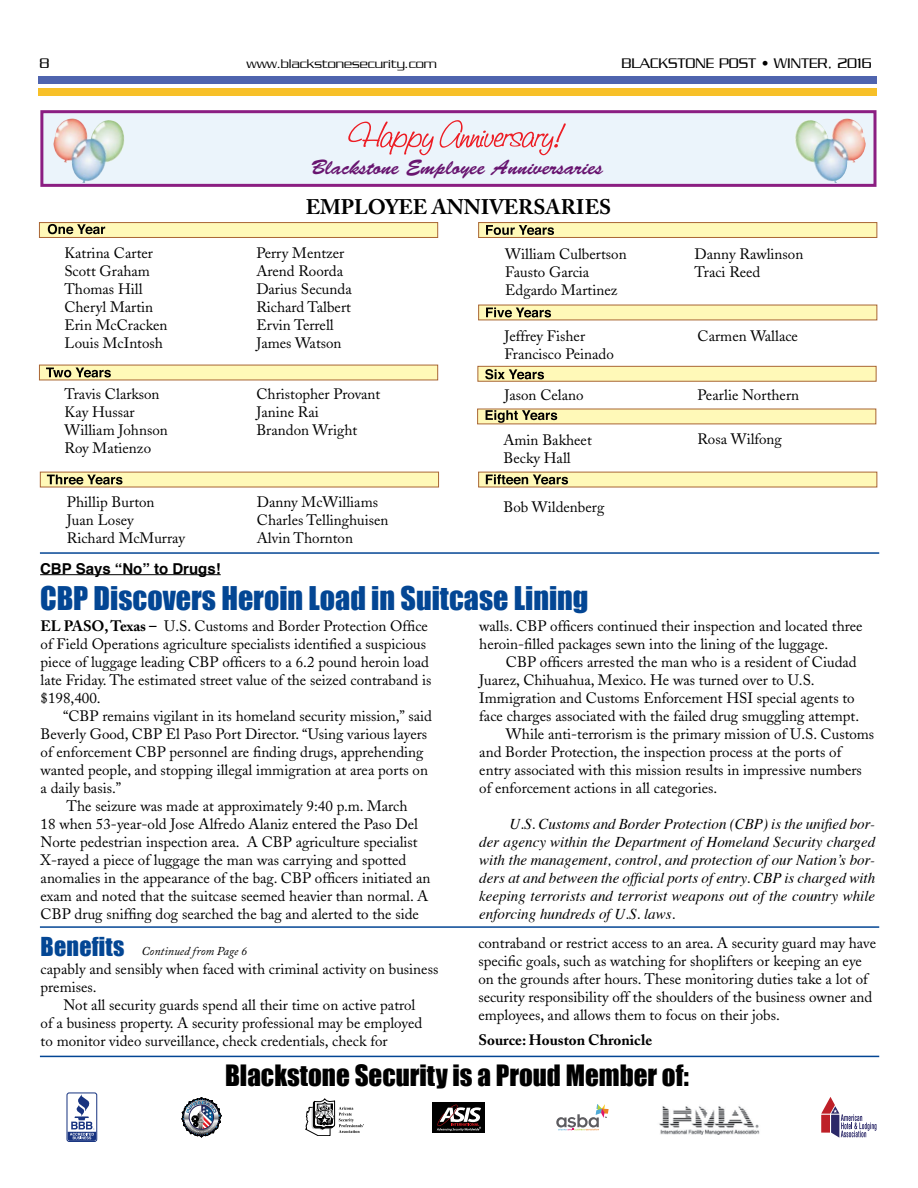
<style>
.page{position:relative;width:918px;height:1188px;background:#fff}
.page>*{position:absolute;margin:0;border:0;box-sizing:border-box;transform-origin:0 0}
.t1{font:30px "Impact";color:#034694}
.t2{font:27px "Impact";color:#000}
.t3{font:21px "Brush Script Std";color:#681570}
.t4{font:700 21px "Adobe Caslon";color:#000}
.t5{font:15px/18px "Adobe Caslon";color:#000}
.t6{font:italic 15px/18px "Times";color:#000;text-align:justify}
.t7{font:300 15px "Serpentine";color:#000}
.t8{font:700 15px "Adobe Caslon";color:#000}
.t9{font:700 15px "Helvetica";color:#000}
.t10{font:300 13.5px "Serpentine";color:#000}
.t11{font:italic 12px "Adobe Caslon Pro";color:#000}
.s1{font-weight:700}
.s2{font-family:"Impact";font-style:normal;font-size:24px;color:#034694}
</style>
<div class="page">
<div style="left:39px;top:222px;width:399px;height:16px;background:#fff9b8;border:1px solid #a96634"></div>
<div style="left:38px;top:76px;width:839px;height:8px;background:#4f64ae"></div>
<div style="left:38px;top:88px;width:839px;height:8px;background:#f7c028"></div>
<hr style="left:40px;top:1056px;width:839px;height:1px;background:#034694">
<hr style="left:40px;top:926px;width:839px;height:2px;background:#034694">
<hr style="left:40px;top:552px;width:839px;height:2px;background:#034694">
<svg style="left:821px;top:1097px;width:56px;height:41px"></svg>
<div style="left:67px;top:1093px;width:30px;height:49px;border:1px solid #173380;border-radius:2px"></div>
<svg style="left:68px;top:1095px;width:28px;height:46px"></svg>
<svg style="left:305px;top:1099px;width:59px;height:37px"></svg>
<svg style="left:556px;top:1104px;width:53px;height:26px"></svg>
<div style="left:432px;top:1102px;width:53px;height:31px;background:#000"></div>
<svg style="left:436px;top:1105px;width:45px;height:26px"></svg>
<svg style="left:181px;top:1097px;width:41px;height:40px"></svg>
<svg style="left:48px;top:224px;width:57px;height:10px"></svg>
<img style="left:659px;top:1106px;width:101px;height:28px">
<div style="left:40px;top:110px;width:837px;height:77px;background:#ebf4fb;border:3px solid #8b1e82"></div>
<img style="left:53px;top:119px;width:71px;height:65px">
<svg style="left:348px;top:120px;width:218px;height:35px"></svg>
<div style="left:40px;top:472px;width:399px;height:15px;background:#fff9b8;border:1px solid #a96634"></div>
<svg style="left:47px;top:475px;width:75px;height:10px"></svg>
<div style="left:478px;top:222px;width:399px;height:16px;background:#fff9b8;border:1px solid #a96634"></div>
<svg style="left:486px;top:225px;width:68px;height:10px"></svg>
<div style="left:39px;top:365px;width:399px;height:15px;background:#fff9b8"></div>
<svg style="left:46px;top:368px;width:65px;height:9px"></svg>
<div style="left:478px;top:305px;width:399px;height:15px;background:#fff9b8"></div>
<svg style="left:486px;top:307px;width:65px;height:10px"></svg>
<div style="left:478px;top:366px;width:399px;height:16px;background:#fff9b8;border:1px solid #a96634"></div>
<svg style="left:485px;top:369px;width:59px;height:10px"></svg>
<div style="left:477px;top:409px;width:399px;height:15px;background:#fff9b8;border:1px solid #a96634"></div>
<svg style="left:486px;top:410px;width:71px;height:13px"></svg>
<img style="left:795px;top:119px;width:71px;height:65px">
<div style="left:478px;top:472px;width:399px;height:15px;background:#fff9b8;border:1px solid #a96634"></div>
<svg style="left:486px;top:474px;width:82px;height:10px"></svg>
<hr style="left:40px;top:574px;width:181px;height:1px;background:#000">
<p class="t7" style="left:40px;top:55px;width:12px">8</p>
<p class="t10" style="left:246px;top:56px;width:192px">www.blackstonesecurity.com</p>
<p class="t7" style="left:621px;top:55px;width:252px">BLACKSTONE POST • WINTER, 2016</p>
<p class="t5" style="left:64px;top:244px;width:105px">Katrina Carter<br>Scott Graham<br>Thomas Hill<br>Cheryl Martin<br>Erin McCracken<br>Louis McIntosh</p>
<p class="t5" style="left:65px;top:386px;width:105px">Travis Clarkson<br>Kay Hussar<br>William Johnson<br>Roy Matienzo</p>
<p class="t5" style="left:67px;top:494px;width:120px">Phillip Burton<br>Juan Losey<br>Richard McMurray</p>
<p class="t9" style="left:40px;top:556px;width:182px">CBP Says “No” to Drugs!</p>
<h3 class="t3" style="left:311px;top:156px;width:294px">Blackstone Employee Anniversaries</h3>
<h3 class="t4" style="left:306px;top:194px;width:307px">EMPLOYEE ANNIVERSARIES</h3>
<p class="t5" style="left:256px;top:244px;width:97px">Perry Mentzer<br>Arend Roorda<br>Darius Secunda<br>Richard Talbert<br>Ervin Terrell<br>James Watson</p>
<p class="t5" style="left:256px;top:386px;width:125px">Christopher Provant<br>Janine Rai<br>Brandon Wright</p>
<p class="t5" style="left:257px;top:494px;width:133px">Danny McWilliams<br>Charles Tellinghuisen<br>Alvin Thornton</p>
<p class="t5" style="left:505px;top:245px;width:123px">William Culbertson<br>Fausto Garcia<br>Edgardo Martinez</p>
<p class="t5" style="left:695px;top:245px;width:110px">Danny Rawlinson<br>Traci Reed</p>
<p class="t5" style="left:504px;top:327px;width:111px">Jeffrey Fisher<br>Francisco Peinado</p>
<p class="t5" style="left:504px;top:386px;width:81px">Jason Celano</p>
<p class="t5" style="left:503px;top:431px;width:90px">Amin Bakheet<br>Becky Hall</p>
<p class="t5" style="left:503px;top:498px;width:102px">Bob Wildenberg</p>
<p class="t5" style="left:698px;top:327px;width:102px">Carmen Wallace</p>
<p class="t5" style="left:698px;top:386px;width:103px">Pearlie Northern</p>
<p class="t5" style="left:698px;top:430px;width:86px">Rosa Wilfong</p>
<h1 class="t1" style="left:40px;top:575px;width:550px">CBP Discovers Heroin Load in Suitcase Lining</h1>
<p class="t5" style="left:41px;top:617px;width:392px"><span class="s1">EL PASO, Texas –</span> U.S. Customs and Border Protection Office of Field Operations agriculture specialists identified a suspicious piece of luggage leading CBP officers to a 6.2 pound heroin load late Friday. The estimated street value of the seized contraband is $198,400.</p>
<p class="t5" style="left:63px;top:707px;width:370px">“CBP remains vigilant in its homeland security mission,” said</p>
<p class="t5" style="left:41px;top:725px;width:388px">Beverly Good, CBP El Paso Port Director. “Using various layers</p>
<p class="t5" style="left:41px;top:743px;width:384px">of enforcement CBP personnel are finding drugs, apprehending</p>
<p class="t5" style="left:41px;top:761px;width:389px">wanted people, and stopping illegal immigration at area ports on</p>
<p class="t5" style="left:41px;top:779px;width:82px">a daily basis.”</p>
<p class="t5" style="left:67px;top:797px;width:342px">The seizure was made at approximately 9:40 p.m. March</p>
<p class="t5" style="left:41px;top:815px;width:379px">18 when 53-year-old Jose Alfredo Alaniz entered the Paso Del</p>
<p class="t5" style="left:41px;top:833px;width:379px">Norte pedestrian inspection area. A CBP agriculture specialist</p>
<p class="t5" style="left:41px;top:851px;width:367px">X-rayed a piece of luggage the man was carrying and spotted</p>
<p class="t5" style="left:41px;top:869px;width:391px">anomalies in the appearance of the bag. CBP officers initiated an</p>
<p class="t5" style="left:41px;top:887px;width:389px">exam and noted that the suitcase seemed heavier than normal. A</p>
<p class="t5" style="left:41px;top:905px;width:380px">CBP drug sniffing dog searched the bag and alerted to the side</p>
<p class="t11" style="left:41px;top:944px;width:208px"><span class="s2">Benefits</span> Continued from Page 6</p>
<p class="t5" style="left:41px;top:960px;width:399px">capably and sensibly when faced with criminal activity on business</p>
<p class="t5" style="left:41px;top:978px;width:58px">premises.</p>
<p class="t5" style="left:63px;top:996px;width:354px">Not all security guards spend all their time on active patrol</p>
<p class="t5" style="left:41px;top:1014px;width:383px">of a business property. A security professional may be employed</p>
<p class="t5" style="left:41px;top:1032px;width:349px">to monitor video surveillance, check credentials, check for</p>
<p class="t5" style="left:479px;top:617px;width:385px">walls. CBP officers continued their inspection and located three heroin-filled packages sewn into the lining of the luggage.</p>
<p class="t5" style="left:506px;top:653px;width:352px">CBP officers arrested the man who is a resident of Ciudad</p>
<p class="t5" style="left:479px;top:671px;width:337px">Juarez, Chihuahua, Mexico. He was turned over to U.S.</p>
<p class="t5" style="left:479px;top:689px;width:377px">Immigration and Customs Enforcement HSI special agents to</p>
<p class="t5" style="left:479px;top:707px;width:381px">face charges associated with the failed drug smuggling attempt.</p>
<p class="t5" style="left:506px;top:725px;width:370px">While anti-terrorism is the primary mission of U.S. Customs</p>
<p class="t5" style="left:479px;top:743px;width:364px">and Border Protection, the inspection process at the ports of</p>
<p class="t5" style="left:479px;top:761px;width:384px">entry associated with this mission results in impressive numbers</p>
<p class="t5" style="left:479px;top:779px;width:240px">of enforcement actions in all categories.</p>
<p class="t6" style="left:479px;top:814px;width:397px;text-indent:30px">U.S. Customs and Border Protection (CBP) is the unified bor&shy;der agency within the Department of Homeland Security charged with the management, control, and protection of our Nation’s bor&shy;ders at and between the official ports of entry. CBP is charged with keeping terrorists and terrorist weapons out of the country while enforcing hundreds of U.S. laws.</p>
<p class="t5" style="left:478px;top:934px;width:399px">contraband or restrict access to an area. A security guard may have specific goals, such as watching for shoplifters or keeping an eye on the grounds after hours. These monitoring duties take a lot of security responsibility off the shoulders of the business owner and employees, and allows them to focus on their jobs.</p>
<p class="t8" style="left:478px;top:1031px;width:175px">Source: Houston Chronicle</p>
<h2 class="t2" style="left:225px;top:1054px;width:465px">Blackstone Security is a Proud Member of:</h2>
</div>
